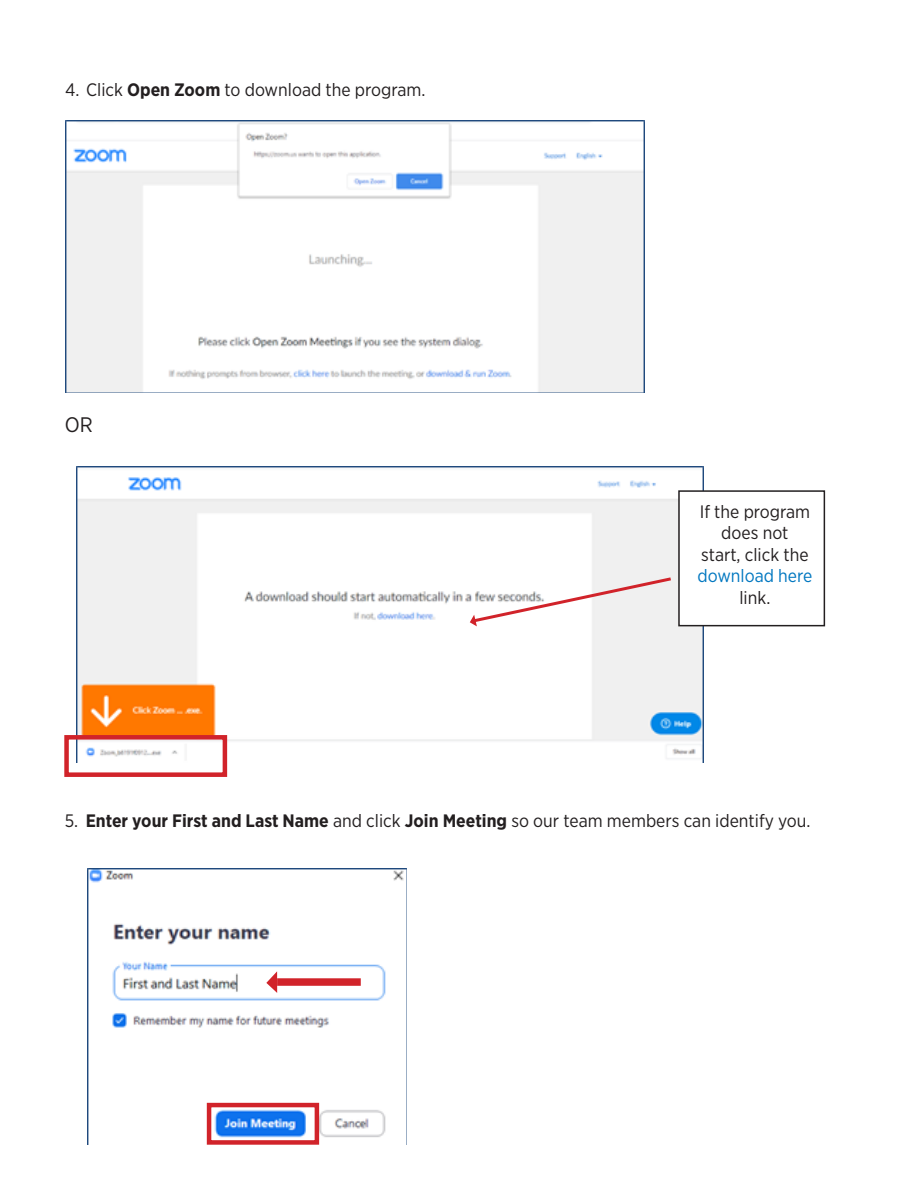
<style>
.page{position:relative;width:918px;height:1188px;background:#fff}
.page>*{position:absolute;margin:0;border:0;box-sizing:border-box;transform-origin:0 0}
.body_text{font:21px "Gotham Narrow";color:#231f20}
.numbered_text{font:18px "Gotham Narrow";color:#231f20}
.body_text-2{font:18px/21.6px "Gotham Narrow";color:#231f20;text-align:center}
.s1{font-weight:700}
.s2{color:#0077c0}
</style>
<div class="page">
<img style="left:66px;top:121px;width:578px;height:271px">
<img style="left:77px;top:467px;width:626px;height:296px">
<div style="left:64px;top:735px;width:163px;height:42px;border:4px solid #d1232a"></div>
<div style="left:679px;top:491px;width:145px;height:135px;background:#fff"></div>
<div style="left:678px;top:490px;width:147px;height:136px;border:2px solid #231f20"></div>
<svg style="left:470px;top:575px;width:204px;height:51px"></svg>
<img style="left:87px;top:868px;width:319px;height:277px">
<div style="left:207px;top:1103px;width:112px;height:42px;border:4px solid #d1232a"></div>
<div style="left:277px;top:978px;width:84px;height:8px;background:#d1232a"></div>
<svg style="left:266px;top:971px;width:11px;height:22px"></svg>
<p class="numbered_text" style="left:65px;top:79px;width:362px">4. Click <span class="s1">Open Zoom</span> to download the program.</p>
<p class="body_text" style="left:65px;top:411px;width:30px">OR</p>
<p class="body_text-2" style="left:697px;top:500px;width:116px">If the program does not<br>start, click the <span class="s2">download here </span>link.</p>
<p class="numbered_text" style="left:65px;top:809px;width:747px">5. <span class="s1">Enter your First and Last Name</span> and click <span class="s1">Join Meeting</span> so our team members can identify you.</p>
</div>
